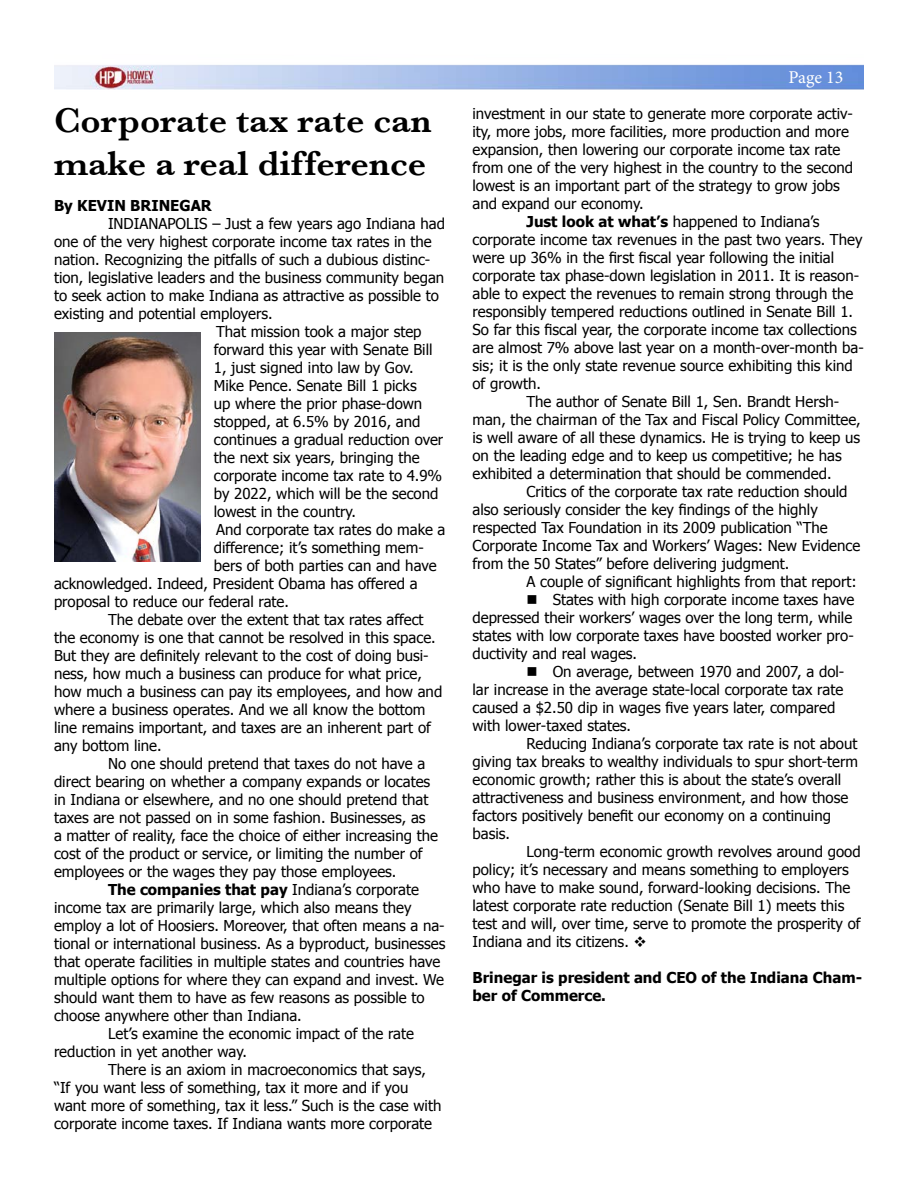
<style>
.page{position:relative;width:918px;height:1188px;background:#fff}
.page>*{position:absolute;margin:0;border:0;box-sizing:border-box;transform-origin:0 0}
.t1{font:600 36px/43.2px "Baskerville";color:#000}
.t2{font:18px "Minion Pro";letter-spacing:-.005em;color:#fff}
.t3{font:15px/18px "Tahoma";color:#000}
.t4{font:700 15px/18px "Tahoma";color:#000}
.s1{font-weight:400}
.s2{font-weight:700}
</style>
<div class="page">
<img style="left:54px;top:64px;width:810px;height:26px">
<img style="left:54px;top:333px;width:146px;height:228px">
<h1 class="t1" style="left:54px;top:99px;width:379px">Corporate tax rate can make a real difference</h1>
<p class="t4" style="left:54px;top:197px;width:159px">By KEVIN BRINEGAR</p>
<p class="t3" style="left:108px;top:215px;width:339px">INDIANAPOLIS – Just a few years ago Indiana had</p>
<p class="t3" style="left:54px;top:233px;width:379px">one of the very highest corporate income tax rates in the</p>
<p class="t3" style="left:54px;top:251px;width:378px">nation. Recognizing the pitfalls of such a dubious distinc-</p>
<p class="t3" style="left:54px;top:269px;width:392px">tion, legislative leaders and the business community began</p>
<p class="t3" style="left:54px;top:287px;width:386px">to seek action to make Indiana as attractive as possible to</p>
<p class="t3" style="left:54px;top:305px;width:220px">existing and potential employers.</p>
<p class="t3" style="left:216px;top:323px;width:207px">That mission took a major step</p>
<p class="t3" style="left:214px;top:341px;width:220px">forward this year with Senate Bill</p>
<p class="t3" style="left:214px;top:359px;width:202px">1, just signed into law by Gov.</p>
<p class="t3" style="left:214px;top:377px;width:204px">Mike Pence. Senate Bill 1 picks</p>
<p class="t3" style="left:214px;top:395px;width:210px">up where the prior phase-down</p>
<p class="t3" style="left:214px;top:413px;width:208px">stopped, at 6.5% by 2016, and</p>
<p class="t3" style="left:214px;top:431px;width:231px">continues a gradual reduction over</p>
<p class="t3" style="left:214px;top:449px;width:207px">the next six years, bringing the</p>
<p class="t3" style="left:214px;top:467px;width:230px">corporate income tax rate to 4.9%</p>
<p class="t3" style="left:214px;top:485px;width:226px">by 2022, which will be the second</p>
<p class="t3" style="left:214px;top:503px;width:144px">lowest in the country.</p>
<p class="t3" style="left:216px;top:521px;width:231px">And corporate tax rates do make a</p>
<p class="t3" style="left:214px;top:539px;width:212px">difference; it’s something mem-</p>
<p class="t3" style="left:214px;top:557px;width:224px">bers of both parties can and have</p>
<p class="t3" style="left:54px;top:575px;width:365px">acknowledged. Indeed, President Obama has offered a</p>
<p class="t3" style="left:54px;top:593px;width:237px">proposal to reduce our federal rate.</p>
<p class="t3" style="left:108px;top:611px;width:317px">The debate over the extent that tax rates affect</p>
<p class="t3" style="left:54px;top:629px;width:383px">the economy is one that cannot be resolved in this space.</p>
<p class="t3" style="left:54px;top:647px;width:376px">But they are definitely relevant to the cost of doing busi-</p>
<p class="t3" style="left:54px;top:665px;width:370px">ness, how much a business can produce for what price,</p>
<p class="t3" style="left:54px;top:683px;width:390px">how much a business can pay its employees, and how and</p>
<p class="t3" style="left:54px;top:701px;width:373px">where a business operates. And we all know the bottom</p>
<p class="t3" style="left:54px;top:719px;width:378px">line remains important, and taxes are an inherent part of</p>
<p class="t3" style="left:54px;top:737px;width:109px">any bottom line.</p>
<p class="t3" style="left:108px;top:755px;width:319px">No one should pretend that taxes do not have a</p>
<p class="t3" style="left:54px;top:773px;width:378px">direct bearing on whether a company expands or locates</p>
<p class="t3" style="left:54px;top:791px;width:376px">in Indiana or elsewhere, and no one should pretend that</p>
<p class="t3" style="left:54px;top:809px;width:373px">taxes are not passed on in some fashion. Businesses, as</p>
<p class="t3" style="left:54px;top:827px;width:385px">a matter of reality, face the choice of either increasing the</p>
<p class="t3" style="left:54px;top:845px;width:370px">cost of the product or service, or limiting the number of</p>
<p class="t3" style="left:54px;top:863px;width:344px">employees or the wages they pay those employees.</p>
<p class="t4" style="left:108px;top:881px;width:312px">The companies that pay <span class="s1">Indiana’s corporate</span></p>
<p class="t3" style="left:54px;top:899px;width:359px">income tax are primarily large, which also means they</p>
<p class="t3" style="left:54px;top:917px;width:392px">employ a lot of Hoosiers. Moreover, that often means a na-</p>
<p class="t3" style="left:54px;top:935px;width:393px">tional or international business. As a byproduct, businesses</p>
<p class="t3" style="left:54px;top:953px;width:388px">that operate facilities in multiple states and countries have</p>
<p class="t3" style="left:54px;top:971px;width:392px">multiple options for where they can expand and invest. We</p>
<p class="t3" style="left:54px;top:989px;width:372px">should want them to have as few reasons as possible to</p>
<p class="t3" style="left:54px;top:1007px;width:249px">choose anywhere other than Indiana.</p>
<p class="t3" style="left:108px;top:1025px;width:308px">Let’s examine the economic impact of the rate</p>
<p class="t3" style="left:54px;top:1043px;width:195px">reduction in yet another way.</p>
<p class="t3" style="left:108px;top:1061px;width:320px">There is an axiom in macroeconomics that says,</p>
<p class="t3" style="left:54px;top:1079px;width:356px">“If you want less of something, tax it more and if you</p>
<p class="t3" style="left:54px;top:1097px;width:389px">want more of something, tax it less.” Such is the case with</p>
<p class="t3" style="left:54px;top:1115px;width:380px">corporate income taxes. If Indiana wants more corporate</p>
<p class="t2" style="left:789px;top:65px;width:56px">Page 13</p>
<p class="t3" style="left:472px;top:105px;width:382px">investment in our state to generate more corporate activ-</p>
<p class="t3" style="left:472px;top:123px;width:378px">ity, more jobs, more facilities, more production and more</p>
<p class="t3" style="left:472px;top:141px;width:369px">expansion, then lowering our corporate income tax rate</p>
<p class="t3" style="left:472px;top:159px;width:382px">from one of the very highest in the country to the second</p>
<p class="t3" style="left:472px;top:177px;width:369px">lowest is an important part of the strategy to grow jobs</p>
<p class="t3" style="left:472px;top:195px;width:173px">and expand our economy.</p>
<p class="t3" style="left:527px;top:213px;width:295px"><span class="s2">Just look at what’s</span> happened to Indiana’s</p>
<p class="t3" style="left:473px;top:231px;width:391px">corporate income tax revenues in the past two years. They</p>
<p class="t3" style="left:473px;top:249px;width:363px">were up 36% in the first fiscal year following the initial</p>
<p class="t3" style="left:473px;top:267px;width:388px">corporate tax phase-down legislation in 2011. It is reason-</p>
<p class="t3" style="left:473px;top:285px;width:383px">able to expect the revenues to remain strong through the</p>
<p class="t3" style="left:473px;top:303px;width:382px">responsibly tempered reductions outlined in Senate Bill 1.</p>
<p class="t3" style="left:473px;top:321px;width:386px">So far this fiscal year, the corporate income tax collections</p>
<p class="t3" style="left:473px;top:339px;width:393px">are almost 7% above last year on a month-over-month ba-</p>
<p class="t3" style="left:473px;top:357px;width:382px">sis; it is the only state revenue source exhibiting this kind</p>
<p class="t3" style="left:473px;top:375px;width:70px">of growth.</p>
<p class="t3" style="left:527px;top:393px;width:314px">The author of Senate Bill 1, Sen. Brandt Hersh-</p>
<p class="t3" style="left:473px;top:411px;width:390px">man, the chairman of the Tax and Fiscal Policy Committee,</p>
<p class="t3" style="left:473px;top:429px;width:389px">is well aware of all these dynamics. He is trying to keep us</p>
<p class="t3" style="left:473px;top:447px;width:371px">on the leading edge and to keep us competitive; he has</p>
<p class="t3" style="left:473px;top:465px;width:361px">exhibited a determination that should be commended.</p>
<p class="t3" style="left:527px;top:483px;width:323px">Critics of the corporate tax rate reduction should</p>
<p class="t3" style="left:473px;top:501px;width:347px">also seriously consider the key findings of the highly</p>
<p class="t3" style="left:473px;top:519px;width:357px">respected Tax Foundation in its 2009 publication “The</p>
<p class="t3" style="left:473px;top:537px;width:389px">Corporate Income Tax and Workers’ Wages: New Evidence</p>
<p class="t3" style="left:473px;top:555px;width:319px">from the 50 States” before delivering judgment.</p>
<p class="t3" style="left:527px;top:573px;width:332px">A couple of significant highlights from that report:</p>
<p class="t3" style="left:473px;top:591px;width:383px;text-indent:54px">■ States with high corporate income taxes have depressed their workers’ wages over the long term, while states with low corporate taxes have boosted worker pro&shy;ductivity and real wages.</p>
<p class="t3" style="left:473px;top:663px;width:373px;text-indent:54px">■ On average, between 1970 and 2007, a dol&shy;lar increase in the average state-local corporate tax rate caused a $2.50 dip in wages five years later, compared with lower-taxed states.</p>
<p class="t3" style="left:473px;top:735px;width:387px;text-indent:54px">Reducing Indiana’s corporate tax rate is not about giving tax breaks to wealthy individuals to spur short-term economic growth; rather this is about the state’s overall attractiveness and business environment, and how those factors positively benefit our economy on a continuing basis.</p>
<p class="t3" style="left:473px;top:843px;width:390px;text-indent:54px">Long-term economic growth revolves around good policy; it’s necessary and means something to employers who have to make sound, forward-looking decisions. The latest corporate rate reduction (Senate Bill 1) meets this test and will, over time, serve to promote the prosperity of Indiana and its citizens. ❖</p>
<p class="t4" style="left:473px;top:969px;width:391px">Brinegar is president and CEO of the Indiana Cham&shy;ber of Commerce.</p>
</div>
